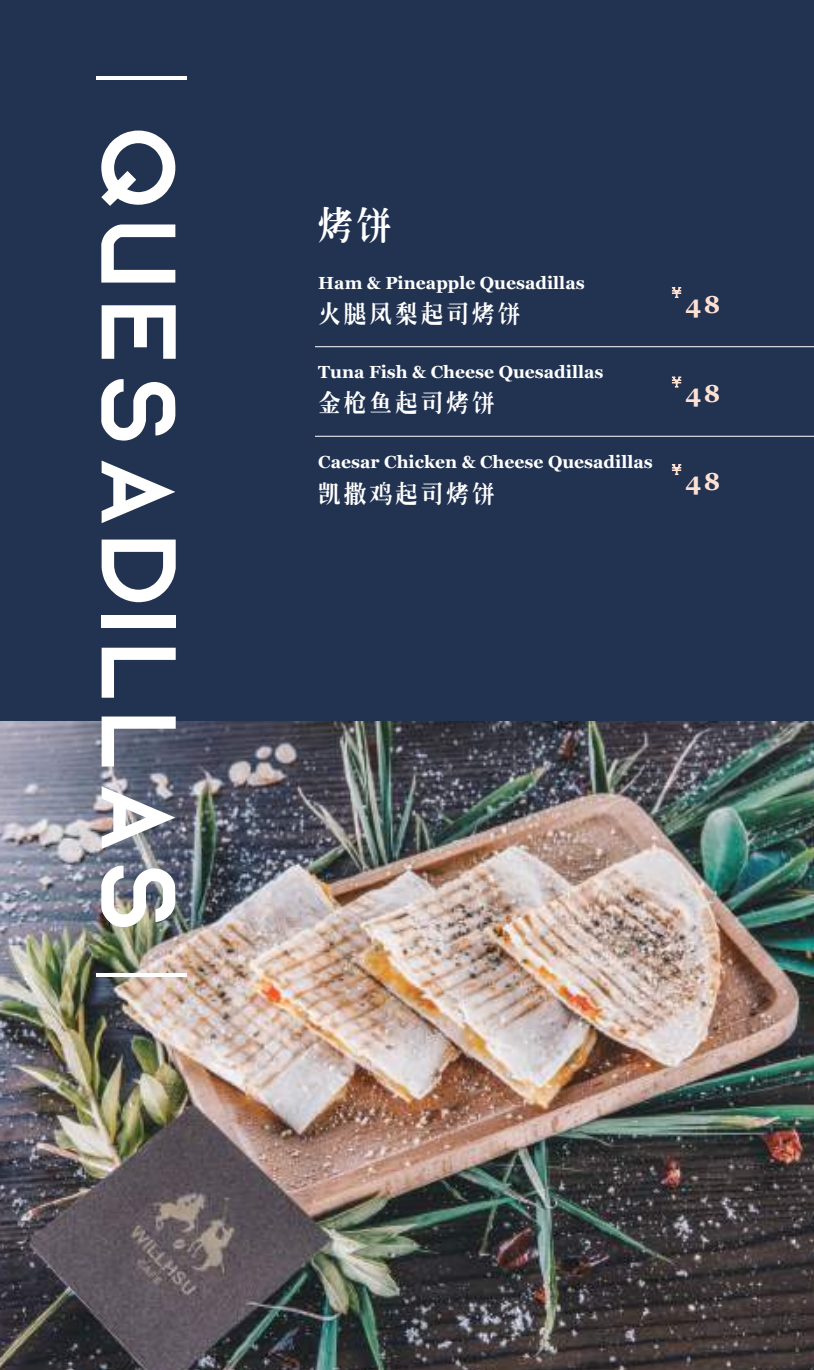
<style>
.page{position:relative;width:814px;height:1370px;background:#fff}
.page>*{position:absolute;margin:0;border:0;box-sizing:border-box;transform-origin:0 0}
.t1{font:105px "Coco Puff";color:#fff}
.t2{font:300 105px "Adobe Ming Std";color:#fff}
.t3{font:38.5px "CT Lao Song SJ";color:#fff;scale:.9 1}
.t4{font:24.5px "CT Lao Song SJ";letter-spacing:.15em;color:#fff;scale:.91 1}
.t5{font:700 24.5px "Georgia";color:#ffe1d4}
.t6{font:700 17.5px "Georgia";color:#fff}
.t7{font:300 12.78px "Adobe Ming Std";color:#ffe1d4;scale:.91 1}
.s1{font-family:"Adobe Ming Std";font-weight:300}
</style>
<div class="page">
<div style="left:0;top:0;width:814px;height:1369px;background:#223352"></div>
<img style="left:0;top:721px;width:814px;height:648px">
<hr style="left:315px;top:346px;width:499px;height:1px;background:#fff">
<hr style="left:315px;top:436px;width:499px;height:1px;background:#fff">
<svg style="left:671px;top:287px;width:10px;height:11px"></svg>
<svg style="left:671px;top:376px;width:10px;height:12px"></svg>
<svg style="left:671px;top:464px;width:10px;height:11px"></svg>
<h1 class="t1" style="left:199px;top:26px;width:922px;rotate:90deg"><span class="s1">｜</span>QUESADILLAS</h1>
<h1 class="t2" style="left:198px;top:921px;width:106px;rotate:90deg">｜</h1>
<h2 class="t3" style="left:318px;top:204px;width:82px">烤饼</h2>
<p class="t6" style="left:318px;top:271px;width:268px">Ham &amp; Pineapple Quesadillas</p>
<h3 class="t4" style="left:318px;top:301px;width:223px">火腿凤梨起司烤饼</h3>
<p class="t6" style="left:318px;top:361px;width:287px">Tuna Fish &amp; Cheese Quesadillas</p>
<h3 class="t4" style="left:318px;top:390px;width:195px">金枪鱼起司烤饼</h3>
<p class="t6" style="left:318px;top:450px;width:336px">Caesar Chicken &amp; Cheese Quesadillas</p>
<h3 class="t4" style="left:318px;top:481px;width:195px">凯撒鸡起司烤饼</h3>
<p class="t7" style="left:671px;top:286px;width:14px">¥</p>
<h3 class="t5" style="left:685px;top:288px;width:36px">48</h3>
<h3 class="t5" style="left:685px;top:378px;width:36px">48</h3>
<p class="t7" style="left:671px;top:463px;width:14px">¥</p>
<h3 class="t5" style="left:685px;top:465px;width:36px">48</h3>
</div>
